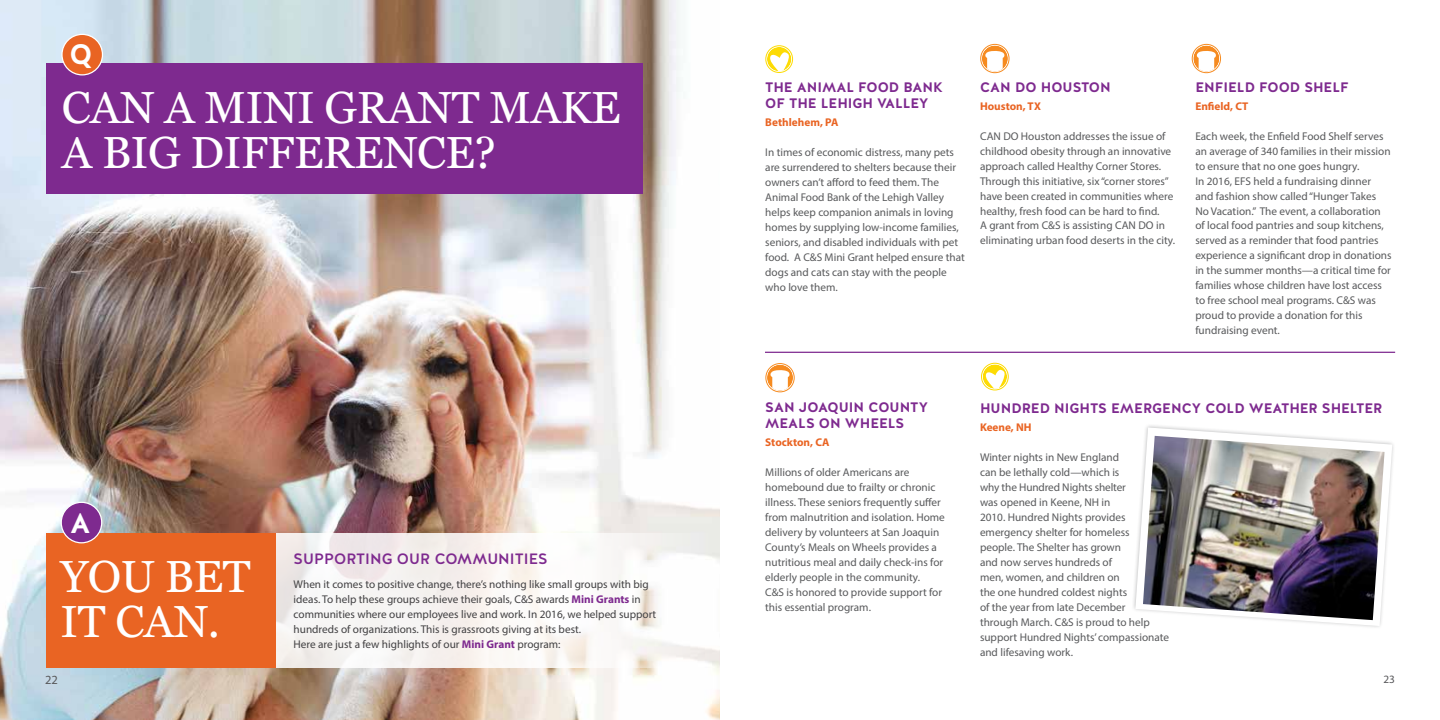
<style>
.page{position:relative;width:1440px;height:720px;background:#fff}
.page>*{position:absolute;margin:0;border:0;box-sizing:border-box;transform-origin:0 0}
.t1{font:45px/45px "Georgia";letter-spacing:-.01em;color:#fff}
.t2{font:700 28.12px "Halis R";color:#fff}
.t3{font:500 15px "Halis R";color:#7e2a8f}
.t4{font:700 13.75px/16.5px "Halis R";color:#7e2a8f}
.t5{font:12.5px "Myriad Pro";color:#58595b}
.t6{font:11.25px/15px "Myriad Pro";color:#58595b}
.t7{font:11.25px/15px "Myriad Pro";color:#414042}
.t8{font:700 11.25px "Myriad Pro";color:#e96423}
.t9{font:11.25px "Myriad Pro";color:#565659}
.s1{font-weight:700;color:#7e2a8f}
</style>
<div class="page">
<img style="left:0;top:0;width:720px;height:720px">
<div style="left:46px;top:63px;width:597px;height:130px;background:#7e2a8f"></div>
<div style="left:62px;top:34px;width:40px;height:41px;background:#e96423;border-radius:50%"></div>
<div style="left:61px;top:34px;width:42px;height:42px;border:1px solid #fff;border-radius:50%"></div>
<div style="left:46px;top:533px;width:230px;height:135px;background:#e96423"></div>
<div style="left:61px;top:502px;width:41px;height:41px;background:#7e2a8f;border-radius:50%"></div>
<div style="left:61px;top:502px;width:41px;height:41px;border:1px solid #fff;border-radius:50%"></div>
<div style="left:767px;top:365px;width:26px;height:26px;background:#f68b20;border-radius:50%"></div>
<svg style="left:769px;top:370px;width:22px;height:20px"></svg>
<div style="left:766px;top:363px;width:29px;height:29px;border:1px solid #f68b20;border-radius:50%"></div>
<div style="left:982px;top:46px;width:26px;height:25px;background:#f68b20;border-radius:50%"></div>
<svg style="left:984px;top:51px;width:21px;height:20px"></svg>
<div style="left:980px;top:44px;width:29px;height:29px;border:1px solid #f68b20;border-radius:50%"></div>
<div style="left:1194px;top:46px;width:25px;height:25px;background:#f68b20;border-radius:50%"></div>
<svg style="left:1195px;top:51px;width:22px;height:20px"></svg>
<div style="left:1192px;top:44px;width:29px;height:29px;border:1px solid #f68b20;border-radius:50%"></div>
<div style="left:767px;top:47px;width:24px;height:24px;background:#fddb03;border-radius:50%"></div>
<svg style="left:767px;top:52px;width:23px;height:19px"></svg>
<div style="left:766px;top:45px;width:27px;height:28px;border:1px solid #fddb03;border-radius:50%"></div>
<svg style="left:983px;top:364px;width:24px;height:25px"></svg>
<svg style="left:983px;top:370px;width:23px;height:19px"></svg>
<div style="left:981px;top:363px;width:28px;height:27px;border:1px solid #fddb03;border-radius:50%"></div>
<svg style="left:276px;top:533px;width:439px;height:135px;fill:#f8f5f4"></svg>
<hr style="left:765px;top:352px;width:630px;height:1px;background:#7e2a8f">
<svg style="left:1135px;top:428px;width:257px;height:198px"></svg>
<img style="left:1143px;top:436px;width:242px;height:184px">
<h2 class="t2" style="left:69px;top:36px;width:25px">Q</h2>
<h1 class="t1" style="left:62px;top:83px;width:560px">CAN A MINI GRANT MAKE<br>A BIG DIFFERENCE?</h1>
<h2 class="t2" style="left:70px;top:505px;width:22px">A</h2>
<h1 class="t1" style="left:61px;top:552px;width:191px">YOU BET<br>IT CAN.</h1>
<h3 class="t3" style="left:294px;top:550px;width:255px">SUPPORTING OUR COMMUNITIES</h3>
<p class="t7" style="left:294px;top:577px;width:364px">When it comes to positive change, there’s nothing like small groups with big ideas. To help these groups achieve their goals, C&amp;S awards <span class="s1">Mini Grants</span> in communities where our employees live and work. In 2016, we helped support hundreds of organizations. This is grassroots giving at its best.<br>Here are just a few highlights of our <span class="s1">Mini Grant</span> program:</p>
<p class="t4" style="left:765px;top:79px;width:179px">THE ANIMAL FOOD BANK<br>OF THE LEHIGH VALLEY</p>
<p class="t8" style="left:765px;top:115px;width:75px">Bethlehem, PA</p>
<p class="t6" style="left:765px;top:145px;width:201px">In times of economic distress, many pets are surrendered to shelters because their owners can’t afford to feed them. The Animal Food Bank of the Lehigh Valley helps keep companion animals in loving homes by supplying low-income families, seniors, and disabled individuals with pet food. A C&amp;S Mini Grant helped ensure that dogs and cats can stay with the people who love them.</p>
<p class="t4" style="left:980px;top:79px;width:132px">CAN DO HOUSTON</p>
<p class="t8" style="left:980px;top:98px;width:62px">Houston, TX</p>
<p class="t6" style="left:980px;top:128px;width:196px">CAN DO Houston addresses the issue of childhood obesity through an innovative approach called Healthy Corner Stores.<br>Through this initiative, six “corner stores” have been created in communities where healthy, fresh food can be hard to find.<br>A grant from C&amp;S is assisting CAN DO in eliminating urban food deserts in the city.</p>
<p class="t4" style="left:1195px;top:79px;width:155px">ENFIELD FOOD SHELF</p>
<p class="t8" style="left:1195px;top:98px;width:55px">Enfield, CT</p>
<p class="t6" style="left:1195px;top:128px;width:198px">Each week, the Enfield Food Shelf serves an average of 340 families in their mission to ensure that no one goes hungry.<br>In 2016, EFS held a fundraising dinner and fashion show called “Hunger Takes No Vacation.” The event, a collaboration of local food pantries and soup kitchens, served as a reminder that food pantries experience a significant drop in donations in the summer months—a critical time for families whose children have lost access to free school meal programs. C&amp;S was proud to provide a donation for this fundraising event.</p>
<p class="t4" style="left:765px;top:399px;width:164px">SAN JOAQUIN COUNTY<br>MEALS ON WHEELS</p>
<p class="t8" style="left:765px;top:435px;width:66px">Stockton, CA</p>
<p class="t6" style="left:765px;top:465px;width:181px">Millions of older Americans are homebound due to frailty or chronic illness. These seniors frequently suffer from malnutrition and isolation. Home delivery by volunteers at San Joaquin County’s Meals on Wheels provides a nutritious meal and daily check-ins for elderly people in the community.<br>C&amp;S is honored to provide support for this essential program.</p>
<p class="t4" style="left:980px;top:400px;width:404px">HUNDRED NIGHTS EMERGENCY COLD WEATHER SHELTER</p>
<p class="t8" style="left:980px;top:420px;width:53px">Keene, NH</p>
<p class="t6" style="left:980px;top:449px;width:191px">Winter nights in New England<br>can be lethally cold—which is<br>why the Hundred Nights shelter<br>was opened in Keene, NH in<br>2010. Hundred Nights provides emergency shelter for homeless<br>people. The Shelter has grown<br>and now serves hundreds of<br>men, women, and children on<br>the one hundred coldest nights<br>of the year from late December<br>through March. C&amp;S is proud to help support Hundred Nights’ compassionate and lifesaving work.</p>
<p class="t5" style="left:45px;top:672px;width:14px">22</p>
<p class="t9" style="left:1383px;top:673px;width:13px">23</p>
</div>
